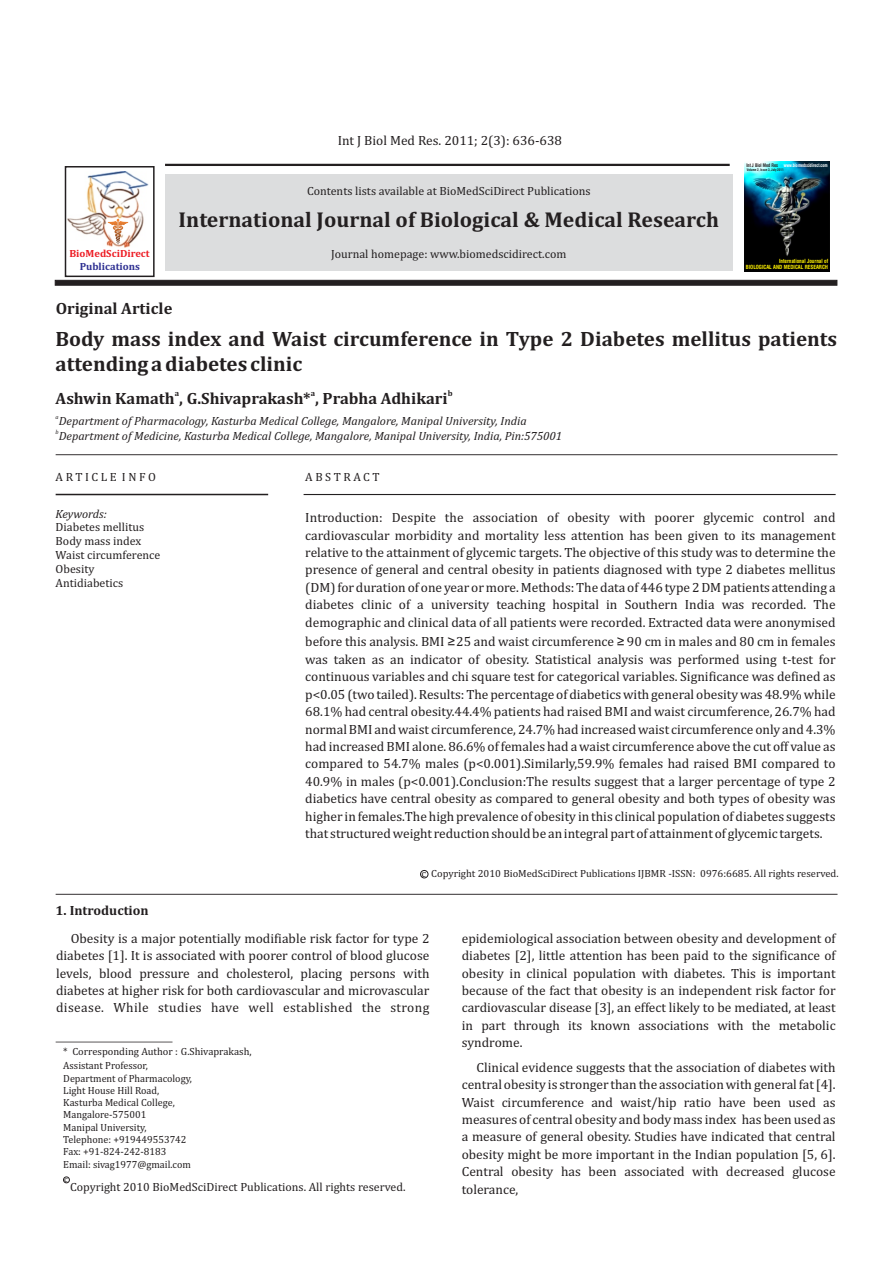
<style>
.page{position:relative;width:893px;height:1263px;background:#fff}
.page>*{position:absolute;margin:0;border:0;box-sizing:border-box;transform-origin:0 0}
.t1{font:700 21.75px "Cambria";color:#231f20}
.t2{font:700 21px/24.6px "Cambria";color:#231f20}
.t3{font:700 16.5px "Cambria";color:#231f20}
.t4{font:13.5px/17.4px "Cambria";color:#231f20;text-align:justify}
.t5{font:700 13.5px "Cambria";color:#231f20}
.t6{font:12px/14.1px "Cambria";color:#231f20}
.t7{font:italic 12px "Cambria";color:#231f20}
.t8{font:12px "Cambria";letter-spacing:.215em;color:#231f20}
.t9{font:10.5px/12.3px "Cambria";color:#231f20}
.t10{font:700 10.5px "Cambria";color:#ed1c24}
.t11{font:700 10.5px "Cambria";color:#2e3092}
.t12{font:700 8.25px "Cambria";color:#231f20}
.t13{font:8.25px "Cambria";color:#231f20}
.t14{font:italic 6px "Cambria";color:#231f20}
.t15{font:700 condensed 5.55px/6.6px "Swiss 721 BT";color:#fff200;text-align:right;scale:.96 1}
.t16{font:700 condensed 4.8px "Swiss 721 BT";color:#fff;scale:.88 1}
.t17{font:700 condensed 3.45px "Swiss 721 BT";color:#231f20;scale:.92 1}
.s1{color:#231f20}
.s2{font-family:"Arial Unicode MS"}
</style>
<div class="page">
<hr style="left:165px;top:164px;width:565px;height:2px;background:#231f20">
<svg style="left:55px;top:280px;width:782px;height:6px;background:#2c2829"></svg>
<div style="left:165px;top:174px;width:567px;height:96px;background:#dcddde"></div>
<hr style="left:56px;top:454px;width:781px;height:1px;background:#231f20">
<hr style="left:56px;top:894px;width:781px;height:1px;background:#231f20">
<hr style="left:56px;top:494px;width:212px;height:1px;background:#231f20">
<hr style="left:304px;top:494px;width:532px;height:1px;background:#231f20">
<div style="left:65px;top:166px;width:90px;height:111px;border:2px solid #231f20"></div>
<img style="left:68px;top:171px;width:80px;height:77px">
<svg style="left:108px;top:219px;width:20px;height:25px"></svg>
<div style="left:420px;top:870px;width:8px;height:8px;border:1px solid #231f20;border-radius:50%"></div>
<img style="left:744px;top:161px;width:85px;height:111px">
<hr style="left:56px;top:1041px;width:117px;height:1px;background:#231f20">
<div style="left:63px;top:1176px;width:7px;height:7px;border:1px solid #231f20;border-radius:50%"></div>
<p class="t4" style="left:338px;top:132px;width:226px">Int J Biol Med Res. 2011; 2(3): 636-638</p>
<p class="t6" style="left:307px;top:184px;width:285px">Contents lists available at BioMedSciDirect Publications</p>
<p class="t10" style="left:69px;top:249px;width:82px">BioMedSciDirect</p>
<p class="t11" style="left:80px;top:262px;width:62px">Publications</p>
<h1 class="t1" style="left:179px;top:210px;width:542px">International Journal of Biological &amp; Medical Research</h1>
<p class="t6" style="left:331px;top:248px;width:237px">Journal homepage: www.biomedscidirect.com</p>
<p class="t3" style="left:56px;top:301px;width:118px">Original Article</p>
<p class="t16" style="left:746px;top:163px;width:94px"><span class="s1">Int J Biol Med Res</span> www.biomedscidirect.com</p>
<p class="t17" style="left:747px;top:169px;width:42px">Volume 2, Issue 3, July 2011</p>
<p class="t15" style="left:746px;top:258px;width:87px">International Journal of<br>BIOLOGICAL AND MEDICAL RESEARCH</p>
<h2 class="t2" style="left:56px;top:328px;width:783px">Body mass index and Waist circumference in Type 2 Diabetes mellitus patients attending a diabetes clinic</h2>
<p class="t12" style="left:175px;top:390px;width:6px">a</p>
<p class="t12" style="left:311px;top:390px;width:6px">a</p>
<p class="t12" style="left:448px;top:390px;width:6px">b</p>
<p class="t3" style="left:56px;top:392px;width:394px">Ashwin Kamath , G.Shivaprakash* , Prabha Adhikari</p>
<p class="t14" style="left:56px;top:415px;width:5px">a</p>
<p class="t7" style="left:59px;top:416px;width:469px">Department of Pharmacology, Kasturba Medical College, Mangalore, Manipal University, India</p>
<p class="t14" style="left:56px;top:429px;width:5px">b</p>
<p class="t7" style="left:59px;top:430px;width:505px">Department of Medicine, Kasturba Medical College, Mangalore, Manipal University, India, Pin:575001</p>
<p class="t8" style="left:56px;top:471px;width:102px">ARTICLE INFO</p>
<p class="t8" style="left:305px;top:471px;width:76px">ABSTRACT</p>
<p class="t7" style="left:56px;top:508px;width:53px">Keywords:</p>
<p class="t4" style="left:305px;top:510px;width:532px">Introduction: Despite the association of obesity with poorer glycemic control and cardiovascular morbidity and mortality less attention has been given to its management relative to the attainment of glycemic targets. The objective of this study was to determine the presence of general and central obesity in patients diagnosed with type 2 diabetes mellitus (DM) for duration of one year or more. Methods: The data of 446 type 2 DM patients attending a diabetes clinic of a university teaching hospital in Southern India was recorded. The demographic and clinical data of all patients were recorded. Extracted data were anonymised</p>
<p class="t4" style="left:305px;top:633px;width:532px">before this analysis. BMI <span class="s2">≥</span>25 and waist circumference <span class="s2">≥</span> 90 cm in males and 80 cm in females was taken as an indicator of obesity. Statistical analysis was performed using t-test for continuous variables and chi square test for categorical variables. Significance was defined as p&lt;0.05 (two tailed). Results: The percentage of diabetics with general obesity was 48.9% while 68.1% had central obesity.44.4% patients had raised BMI and waist circumference, 26.7% had normal BMI and waist circumference, 24.7% had increased waist circumference only and 4.3% had increased BMI alone. 86.6% of females had a waist circumference above the cut off value as compared to 54.7% males (p&lt;0.001).Similarly,59.9% females had raised BMI compared to 40.9% in males (p&lt;0.001).Conclusion:The results suggest that a larger percentage of type 2 diabetics have central obesity as compared to general obesity and both types of obesity was higher in females.The high prevalence of obesity in this clinical population of diabetes suggests that structured weight reduction should be an integral part of attainment of glycemic targets.</p>
<p class="t6" style="left:56px;top:520px;width:106px">Diabetes mellitus<br>Body mass index<br>Waist circumference<br>Obesity<br>Antidiabetics</p>
<p class="t5" style="left:56px;top:905px;width:95px">1. Introduction</p>
<p class="t9" style="left:421px;top:868px;width:418px">c Copyright 2010 BioMedSciDirect Publications IJBMR -ISSN: 0976:6685. All rights reserved.</p>
<p class="t4" style="left:56px;top:930px;width:375px;text-indent:15px">Obesity is a major potentially modifiable risk factor for type 2 diabetes [1]. It is associated with poorer control of blood glucose levels, blood pressure and cholesterol, placing persons with diabetes at higher risk for both cardiovascular and microvascular disease. While studies have well established the strong</p>
<p class="t4" style="left:462px;top:930px;width:375px">epidemiological association between obesity and development of diabetes [2], little attention has been paid to the significance of obesity in clinical population with diabetes. This is important because of the fact that obesity is an independent risk factor for cardiovascular disease [3], an effect likely to be mediated, at least in part through its known associations with the metabolic syndrome.</p>
<p class="t4" style="left:462px;top:1059px;width:375px;text-indent:15px">Clinical evidence suggests that the association of diabetes with central obesity is stronger than the association with general fat [4].<br>Waist circumference and waist/hip ratio have been used as measures of central obesity and body mass index has been used as a measure of general obesity. Studies have indicated that central obesity might be more important in the Indian population [5, 6].<br>Central obesity has been associated with decreased glucose tolerance,</p>
<p class="t9" style="left:63px;top:1045px;width:190px;line-height:14.2px">* Corresponding Author : G.Shivaprakash,<br>Assistant Professor,</p>
<p class="t9" style="left:63px;top:1072px;width:130px">Department of Pharmacology,<br>Light House Hill Road,<br>Kasturba Medical College,<br>Mangalore-575001<br>Manipal University,<br>Telephone: +919449553742<br>Fax: +91-824-242-8183<br>Email: sivag1977@gmail.com</p>
<p class="t6" style="left:70px;top:1180px;width:337px">Copyright 2010 BioMedSciDirect Publications. All rights reserved.</p>
<p class="t13" style="left:64px;top:1175px;width:5px">c</p>
</div>
